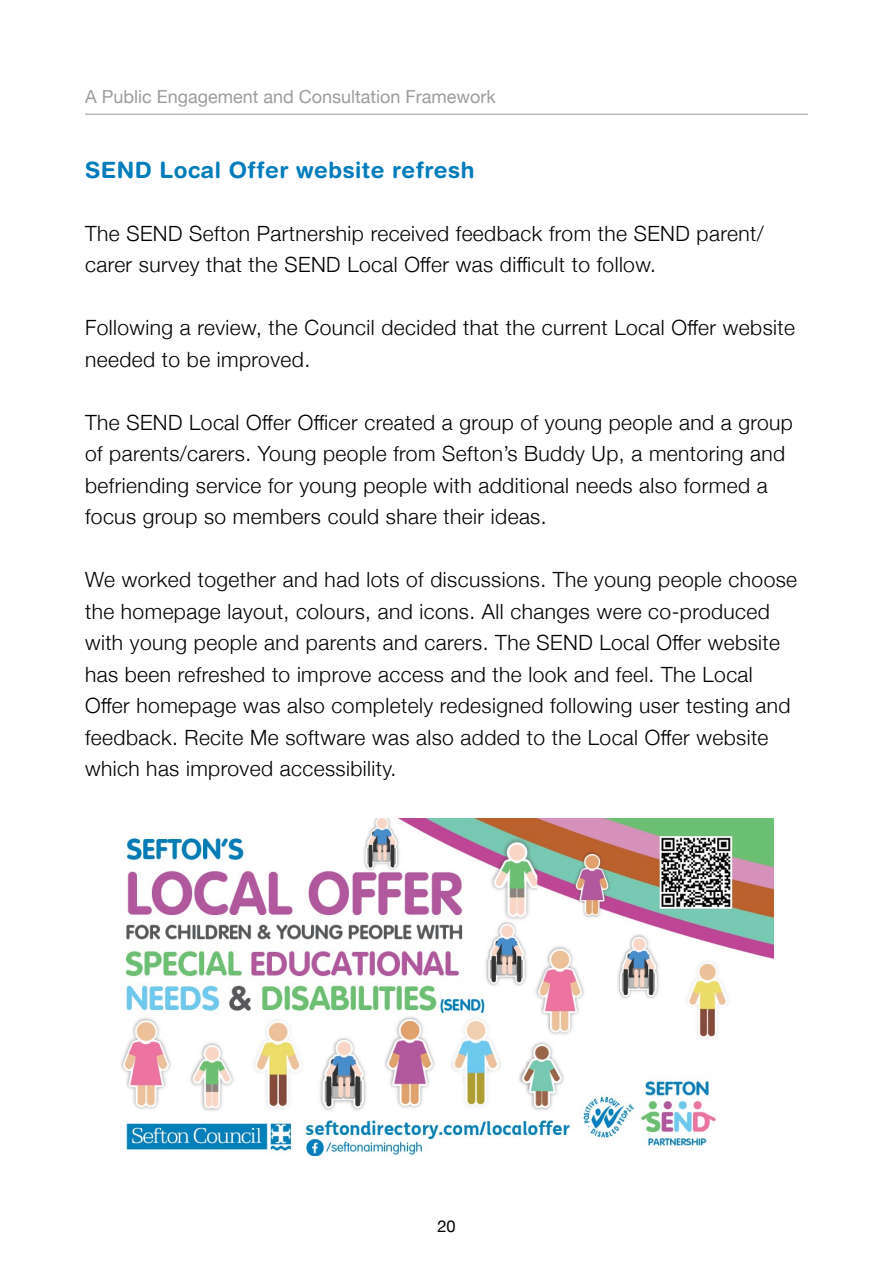
<style>
.page{position:relative;width:893px;height:1263px;background:#fff}
.page>*{position:absolute;margin:0;border:0;box-sizing:border-box;transform-origin:0 0}
.Sub_Header_1_Helveti{font:700 22.5px "Helvetica Rounded LT Std";letter-spacing:.02em;color:#007cbb}
.Body_Helvetica_Neue{font:300 21px/31.5px "Helvetica Neue";letter-spacing:.02em;color:#000}
.t1{font:18px "Helvetica Neue";color:#9d9d9c}
.t2{font:16.5px "Helvetica Neue";color:#000}
</style>
<div class="page">
<hr style="left:85px;top:114px;width:723px;height:1px;background:#9d9d9c">
<img style="left:121px;top:819px;width:653px;height:336px">
<p class="t1" style="left:85px;top:83px;width:412px">A Public Engagement and Consultation Framework</p>
<p class="Sub_Header_1_Helveti" style="left:85px;top:156px;width:391px">SEND Local Offer website refresh</p>
<p class="Body_Helvetica_Neue" style="left:85px;top:216px;width:680px">The SEND Sefton Partnership received feedback from the SEND parent/ carer survey that the SEND Local Offer was difficult to follow.</p>
<p class="Body_Helvetica_Neue" style="left:85px;top:310px;width:711px">Following a review, the Council decided that the current Local Offer website needed to be improved.</p>
<p class="Body_Helvetica_Neue" style="left:85px;top:405px;width:709px">The SEND Local Offer Officer created a group of young people and a group of parents/carers. Young people from Sefton’s Buddy Up, a mentoring and befriending service for young people with additional needs also formed a focus group so members could share their ideas.</p>
<p class="Body_Helvetica_Neue" style="left:85px;top:562px;width:714px">We worked together and had lots of discussions. The young people choose the homepage layout, colours, and icons. All changes were co-produced with young people and parents and carers. The SEND Local Offer website has been refreshed to improve access and the look and feel. The Local Offer homepage was also completely redesigned following user testing and feedback. Recite Me software was also added to the Local Offer website which has improved accessibility.</p>
<p class="t2" style="left:437px;top:1215px;width:20px">20</p>
</div>
